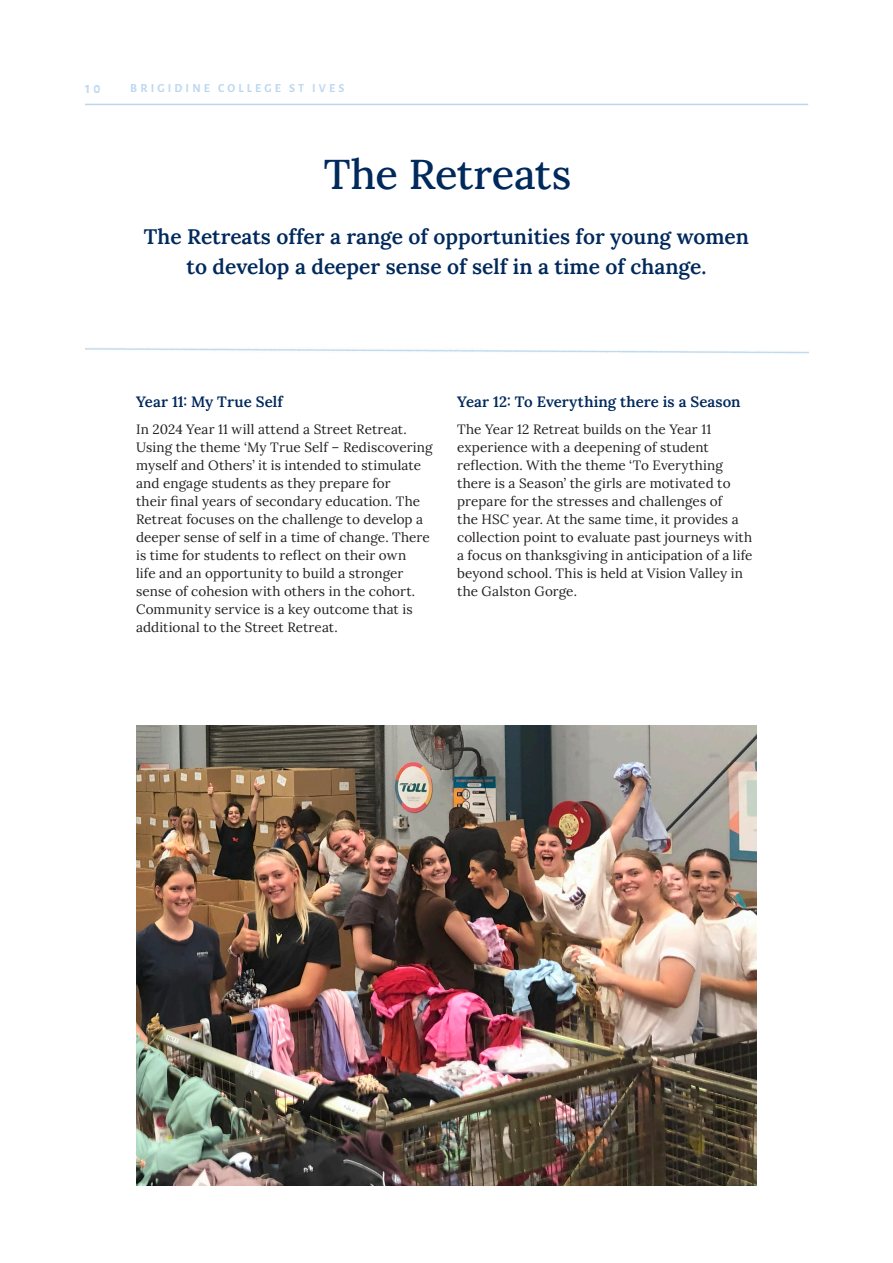
<style>
.page{position:relative;width:893px;height:1263px;background:#fff}
.page>*{position:absolute;margin:0;border:0;box-sizing:border-box;transform-origin:0 0}
.Brigidine_-_H1{font:500 41.7px "Lora";letter-spacing:-.015em;color:#00295c}
.Brigidine_H2{font:600 21px/30px "Lora";color:#00295c;text-align:center}
.Brigidine_-_H4{font:600 15px "Lora";letter-spacing:.005em;color:#00295c}
.Brigidine_-_Body_of_text{font:13.5px/18px "Lora";letter-spacing:.005em;color:#231f20}
.t1{font:700 13.5px "Alegreya Sans SC";color:#bcd8f0}
.t2{font:700 12px "Alegreya Sans SC";letter-spacing:.27em;color:#bcd8f0}
</style>
<div class="page">
<hr style="left:85px;top:104px;width:723px;height:1px;background:#bcd8f0">
<img style="left:136px;top:725px;width:621px;height:461px">
<p class="t1" style="left:85px;top:79px;width:17px">1 0</p>
<p class="t2" style="left:130px;top:79px;width:216px">BRIGIDINE COLLEGE ST IVES</p>
<p class="Brigidine_-_H1" style="left:324px;top:142px;width:249px">The Retreats</p>
<p class="Brigidine_H2" style="left:144px;top:220px;width:607px">The Retreats offer a range of opportunities for young women to develop a deeper sense of self in a time of change.</p>
<p class="Brigidine_-_H4" style="left:136px;top:390px;width:148px">Year 11: My True Self</p>
<p class="Brigidine_-_Body_of_text" style="left:136px;top:419px;width:298px">In 2024 Year 11 will attend a Street Retreat.<br>Using the theme ‘My True Self – Rediscovering myself and Others’ it is intended to stimulate and engage students as they prepare for<br>their final years of secondary education. The Retreat focuses on the challenge to develop a deeper sense of self in a time of change. There is time for students to reflect on their own<br>life and an opportunity to build a stronger sense of cohesion with others in the cohort.<br>Community service is a key outcome that is additional to the Street Retreat.</p>
<p class="Brigidine_-_H4" style="left:457px;top:390px;width:285px">Year 12: To Everything there is a Season</p>
<p class="Brigidine_-_Body_of_text" style="left:457px;top:419px;width:297px">The Year 12 Retreat builds on the Year 11 experience with a deepening of student reflection. With the theme ‘To Everything there is a Season’ the girls are motivated to prepare for the stresses and challenges of<br>the HSC year. At the same time, it provides a collection point to evaluate past journeys with a focus on thanksgiving in anticipation of a life beyond school. This is held at Vision Valley in the Galston Gorge.</p>
</div>
